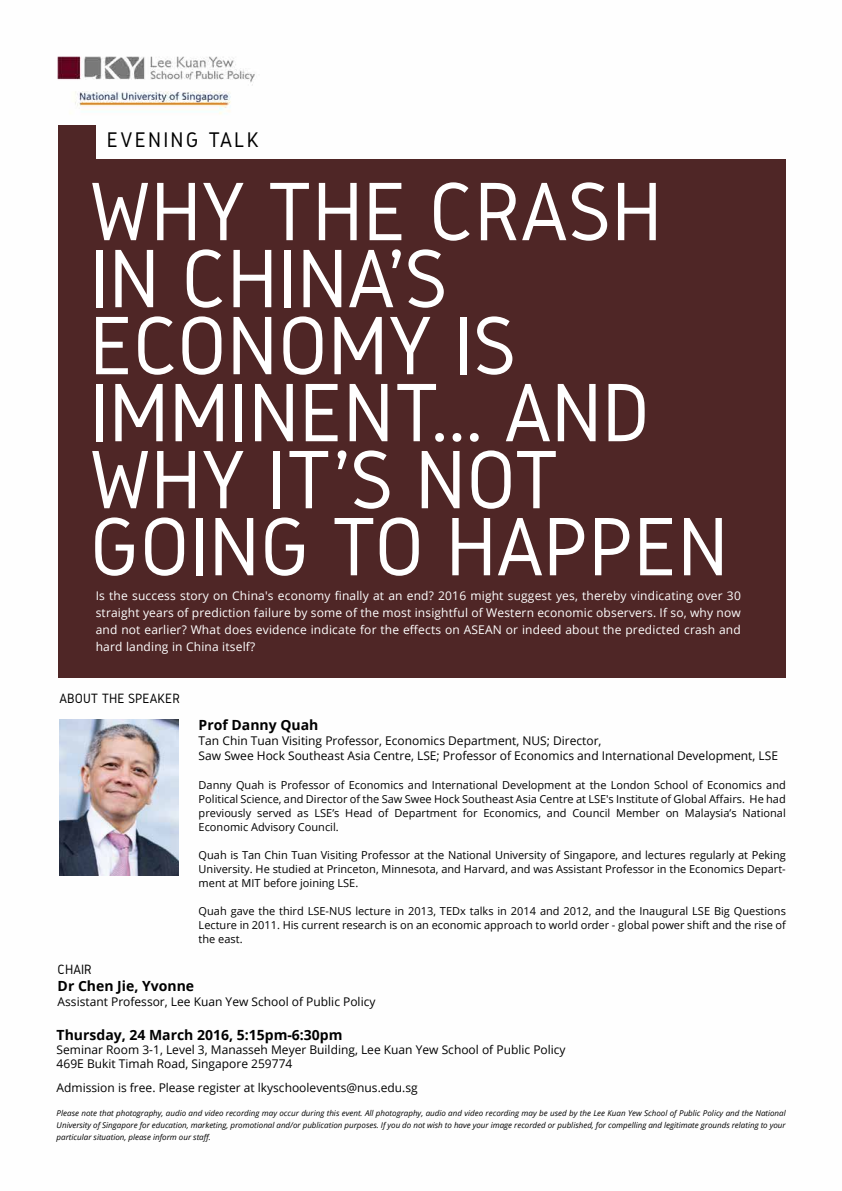
<style>
.page{position:relative;width:842px;height:1191px;background:#fff}
.page>*{position:absolute;margin:0;border:0;box-sizing:border-box;transform-origin:0 0}
.t1{font:86px/67px "Gidole";color:#fff}
.t2{font:22px "Gidole";letter-spacing:.1em;color:#010101}
.t3{font:700 14px "Open Sans";color:#010101}
.t4{font:14px "Gidole";color:#010101}
.t5{font:12px/14px "Open Sans";color:#010101}
.t6{font:12px/17px "Open Sans";letter-spacing:.015em;color:#fff;text-align:justify}
.t7{font:11px/14px "Open Sans";color:#010101;text-align:justify}
.t8{font:italic 8px/12px "Open Sans";color:#010101;text-align:justify}
</style>
<div class="page">
<img style="left:57px;top:56px;width:729px;height:820px">
<div style="left:59px;top:159px;width:727px;height:518px;background:#4f2626"></div>
<img style="left:60px;top:719px;width:119px;height:156px">
<img style="left:59px;top:125px;width:37px;height:34px">
<h2 class="t2" style="left:107px;top:128px;width:154px">EVENING TALK</h2>
<h1 class="t1" style="left:90px;top:179px;width:640px">WHY THE CRASH<br>IN CHINA'S<br>ECONOMY IS<br>IMMINENT... AND<br>WHY IT'S NOT<br>GOING TO HAPPEN</h1>
<p class="t6" style="left:96px;top:586px;width:647px">Is the success story on China's economy finally at an end? 2016 might suggest yes, thereby vindicating over 30 straight years of prediction failure by some of the most insightful of Western economic observers. If so, why now and not earlier? What does evidence indicate for the effects on ASEAN or indeed about the predicted crash and hard landing in China itself?</p>
<p class="t4" style="left:60px;top:690px;width:122px">ABOUT THE SPEAKER</p>
<p class="t3" style="left:199px;top:715px;width:121px">Prof Danny Quah</p>
<p class="t5" style="left:199px;top:732px;width:581px;line-height:15px">Tan Chin Tuan Visiting Professor, Economics Department, NUS; Director,<br>Saw Swee Hock Southeast Asia Centre, LSE; Professor of Economics and International Development, LSE</p>
<p class="t7" style="left:199px;top:777px;width:589px">Danny Quah is Professor of Economics and International Development at the London School of Economics and Political Science, and Director of the Saw Swee Hock Southeast Asia Centre at LSE's Institute of Global Affairs. He had previously served as LSE’s Head of Department for Economics, and Council Member on Malaysia’s National Economic Advisory Council.</p>
<p class="t7" style="left:199px;top:847px;width:589px">Quah is Tan Chin Tuan Visiting Professor at the National University of Singapore, and lectures regularly at Peking University. He studied at Princeton, Minnesota, and Harvard, and was Assistant Professor in the Economics Depart&shy;ment at MIT before joining LSE.</p>
<p class="t7" style="left:199px;top:903px;width:589px">Quah gave the third LSE-NUS lecture in 2013, TEDx talks in 2014 and 2012, and the Inaugural LSE Big Questions Lecture in 2011. His current research is on an economic approach to world order - global power shift and the rise of the east.</p>
<p class="t4" style="left:58px;top:961px;width:36px">CHAIR</p>
<p class="t3" style="left:58px;top:976px;width:138px">Dr Chen Jie, Yvonne</p>
<p class="t5" style="left:58px;top:994px;width:319px">Assistant Professor, Lee Kuan Yew School of Public Policy</p>
<p class="t3" style="left:57px;top:1025px;width:287px">Thursday, 24 March 2016, 5:15pm-6:30pm</p>
<p class="t5" style="left:57px;top:1042px;width:510px">Seminar Room 3-1, Level 3, Manasseh Meyer Building, Lee Kuan Yew School of Public Policy<br>469E Bukit Timah Road, Singapore 259774</p>
<p class="t5" style="left:57px;top:1080px;width:363px">Admission is free. Please register at lkyschoolevents@nus.edu.sg</p>
<p class="t8" style="left:57px;top:1107px;width:731px">Please note that photography, audio and video recording may occur during this event. All photography, audio and video recording may be used by the Lee Kuan Yew School of Public Policy and the National University of Singapore for education, marketing, promotional and/or publication purposes. If you do not wish to have your image recorded or published, for compelling and legitimate grounds relating to your particular situation, please inform our staff.</p>
</div>
